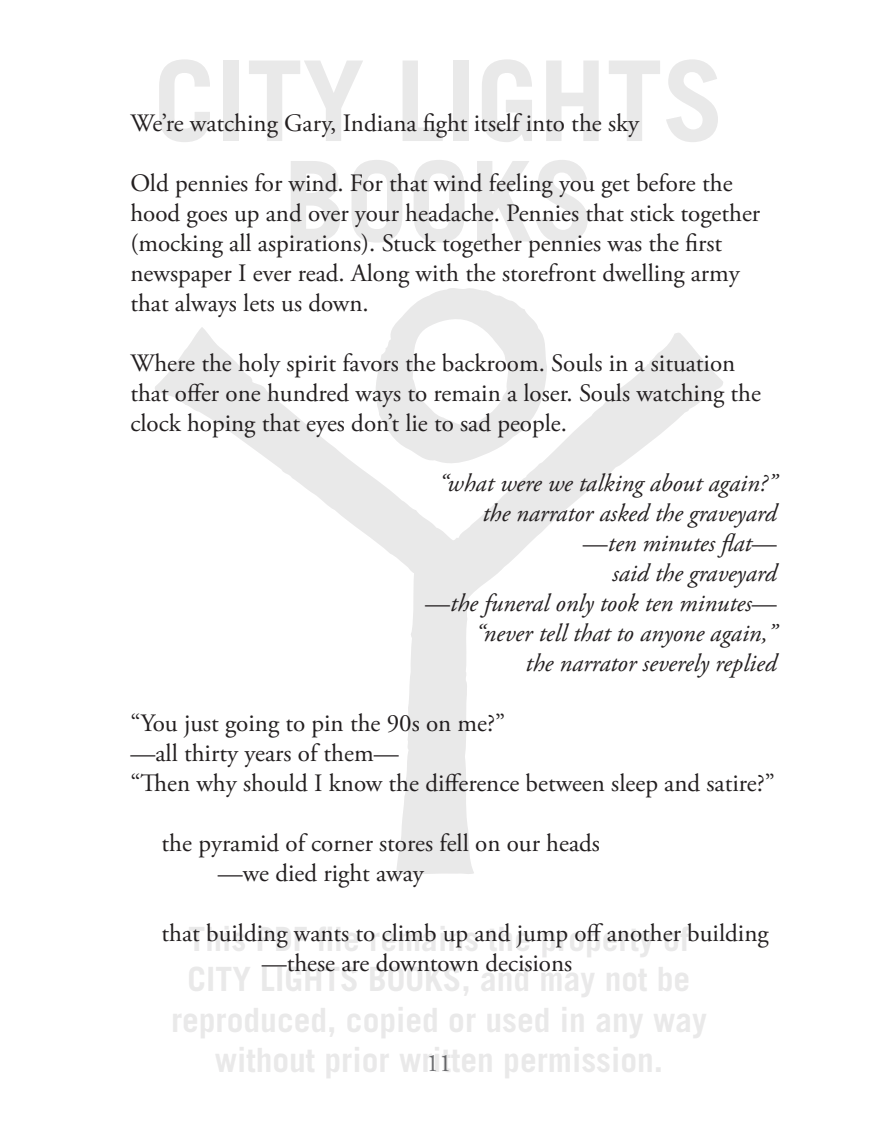
<style>
.page{position:relative;width:878px;height:1125px;background:#fff}
.page>*{position:absolute;margin:0;border:0;box-sizing:border-box;transform-origin:0 0}
.t1{font:700 111.5px/100.5px "Trade Gothic";color:#231f20;text-align:center}
.t2{font:700 33.5px/40.2px "Trade Gothic";color:#231f20;text-align:center}
.t3{font:25px/30px "Adobe Garamond Pro";color:#231f20}
.t4{font:italic 25px/30px "Adobe Garamond Pro";color:#231f20;text-align:right}
.t5{font:25px "Adobe Garamond Pro";color:#6c6d70}
.s1{font-style:normal}
</style>
<div class="page">
<svg style="left:394px;top:288px;width:144px;height:39px"></svg>
<svg style="left:155px;top:327px;width:568px;height:547px"></svg>
<h1 class="t1" style="left:153px;top:49px;width:572px">CITY LIGHTS<br>BOOKS</h1>
<p class="t3" style="left:130px;top:109px;width:510px">We’re watching Gary, Indiana fight itself into the sky</p>
<p class="t3" style="left:130px;top:169px;width:631px">Old pennies for wind. For that wind feeling you get before the hood goes up and over your headache. Pennies that stick together (mocking all aspirations). Stuck together pennies was the first newspaper I ever read. Along with the storefront dwelling army that always lets us down.</p>
<p class="t3" style="left:130px;top:349px;width:632px">Where the holy spirit favors the backroom. Souls in a situation that offer one hundred ways to remain a loser. Souls watching the clock hoping that eyes don’t lie to sad people.</p>
<p class="t4" style="left:425px;top:468px;width:353px">“what were we talking about again?” the narrator asked the graveyard <span class="s1">—</span>ten minutes flat<span class="s1">—<br></span>said the graveyard<br><span class="s1">—</span>the funeral only took ten minutes<span class="s1">— </span>“never tell that to anyone again,”<br>the narrator severely replied</p>
<p class="t3" style="left:130px;top:709px;width:646px">“You just going to pin the 90s on me?”<br>—all thirty years of them—<br>“Then why should I know the difference between sleep and satire?”</p>
<p class="t3" style="left:218px;top:829px;width:383px;text-indent:-56px">the pyramid of corner stores fell on our heads —we died right away</p>
<p class="t3" style="left:262px;top:919px;width:508px;text-indent:-100px">that building wants to climb up and jump off another building —these are downtown decisions</p>
<h2 class="t2" style="left:171px;top:919px;width:537px">This PDF file remains the property of CITY LIGHTS BOOKS, and may not be reproduced, copied or used in any way without prior written permission.</h2>
<p class="t5" style="left:426px;top:1048px;width:26px">11</p>
</div>
